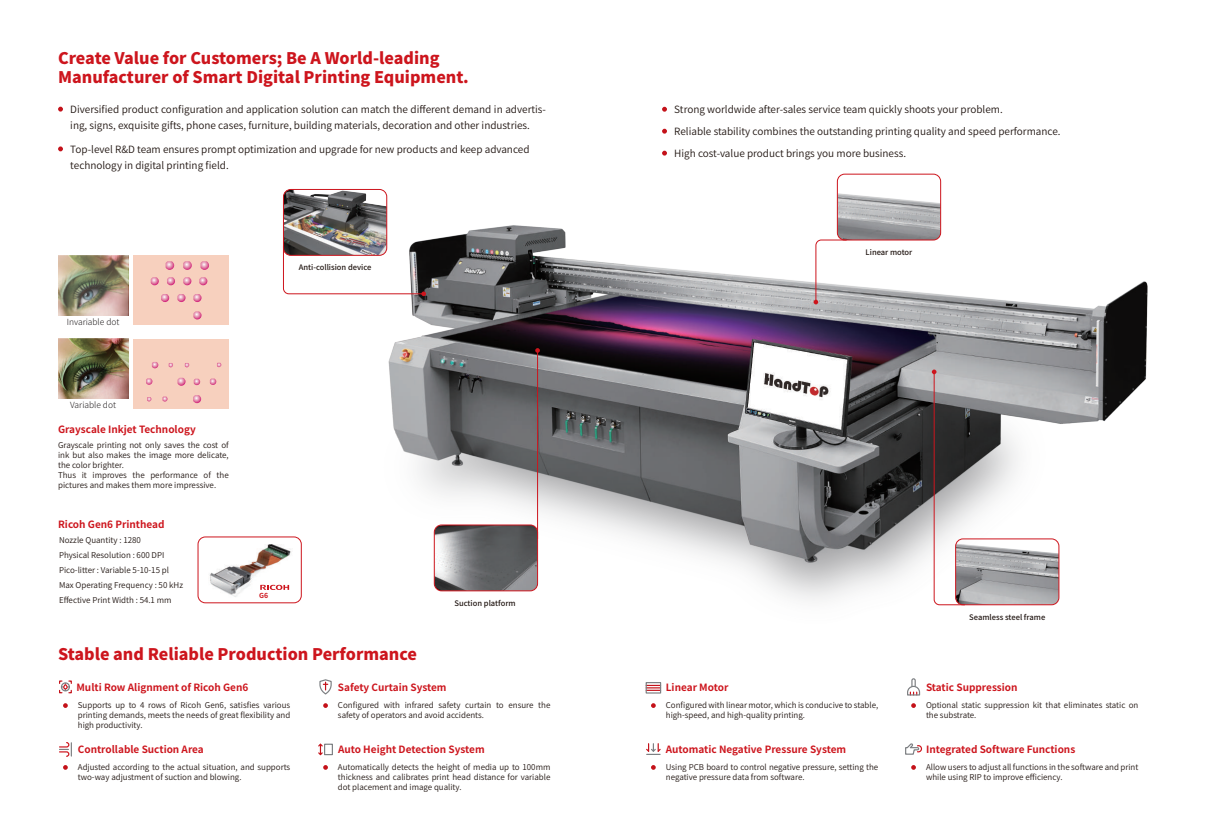
<style>
.page{position:relative;width:1208px;height:825px;background:#fff}
.page>*{position:absolute;margin:0;border:0;box-sizing:border-box;transform-origin:0 0}
.t1{font:800 16px/19.2px "Source Han Sans CN";color:#cd151d}
.t2{font:10px/16px "Source Han Sans CN";color:#221713}
.t3{font:700 10px "Source Han Sans CN";color:#cd151d}
.t4{font:300 8.5px "Source Han Sans SC";color:#231f20}
.t5{font:8px/10px "Source Han Sans CN";color:#221713}
.t6{font:500 7.6px "Source Han Sans CN";color:#221713}
.t7{font:700 6.9px "Source Han Sans CN";color:#cd151d}
</style>
<div class="page">
<img style="left:387px;top:173px;width:761px;height:433px">
<svg style="left:58px;top:107px;width:5px;height:5px"></svg>
<svg style="left:58px;top:146px;width:5px;height:5px"></svg>
<svg style="left:662px;top:129px;width:5px;height:5px"></svg>
<svg style="left:662px;top:107px;width:5px;height:5px"></svg>
<svg style="left:662px;top:151px;width:5px;height:5px"></svg>
<div style="left:198px;top:537px;width:103px;height:66px;border:1px solid #cd151d;border-radius:7px"></div>
<img style="left:283px;top:189px;width:104px;height:56px">
<div style="left:283px;top:189px;width:104px;height:67px;border:1px solid #cd151d;border-radius:7px"></div>
<img style="left:965px;top:539px;width:94px;height:66px">
<div style="left:955px;top:539px;width:104px;height:66px;border:1px solid #cd151d;border-radius:7px"></div>
<img style="left:434px;top:525px;width:103px;height:66px">
<div style="left:434px;top:525px;width:104px;height:66px;border:1px solid #cd151d;border-radius:7px"></div>
<img style="left:58px;top:339px;width:70px;height:60px">
<div style="left:133px;top:339px;width:96px;height:69px;background:#f7d0be"></div>
<svg style="left:169px;top:363px;width:4px;height:4px"></svg>
<svg style="left:185px;top:363px;width:4px;height:4px"></svg>
<svg style="left:217px;top:363px;width:4px;height:4px"></svg>
<svg style="left:147px;top:397px;width:4px;height:4px"></svg>
<svg style="left:162px;top:397px;width:5px;height:5px"></svg>
<svg style="left:194px;top:379px;width:6px;height:6px"></svg>
<svg style="left:210px;top:379px;width:6px;height:6px"></svg>
<svg style="left:152px;top:362px;width:6px;height:6px"></svg>
<svg style="left:146px;top:378px;width:6px;height:7px"></svg>
<svg style="left:177px;top:378px;width:8px;height:8px"></svg>
<svg style="left:193px;top:395px;width:8px;height:8px"></svg>
<div style="left:133px;top:255px;width:96px;height:70px;background:#f7d0be"></div>
<svg style="left:166px;top:261px;width:8px;height:9px"></svg>
<svg style="left:183px;top:261px;width:9px;height:9px"></svg>
<svg style="left:200px;top:261px;width:9px;height:9px"></svg>
<svg style="left:167px;top:277px;width:8px;height:8px"></svg>
<svg style="left:183px;top:277px;width:8px;height:8px"></svg>
<svg style="left:199px;top:277px;width:8px;height:8px"></svg>
<svg style="left:161px;top:294px;width:8px;height:8px"></svg>
<svg style="left:177px;top:294px;width:8px;height:8px"></svg>
<svg style="left:193px;top:294px;width:8px;height:8px"></svg>
<svg style="left:193px;top:311px;width:8px;height:8px"></svg>
<svg style="left:151px;top:277px;width:8px;height:8px"></svg>
<img style="left:58px;top:255px;width:70px;height:60px">
<img style="left:209px;top:544px;width:82px;height:53px">
<svg style="left:260px;top:585px;width:29px;height:5px"></svg>
<svg style="left:323px;top:765px;width:5px;height:5px"></svg>
<svg style="left:323px;top:703px;width:5px;height:5px"></svg>
<div style="left:324px;top:744px;width:9px;height:11px;border:1px solid #7d8083"></div>
<svg style="left:318px;top:743px;width:5px;height:13px"></svg>
<svg style="left:647px;top:685px;width:12px;height:6px"></svg>
<div style="left:645px;top:682px;width:16px;height:11px;border:1px solid #7d8083"></div>
<svg style="left:319px;top:679px;width:13px;height:16px"></svg>
<svg style="left:59px;top:680px;width:13px;height:14px"></svg>
<svg style="left:63px;top:765px;width:5px;height:5px"></svg>
<svg style="left:646px;top:744px;width:15px;height:11px"></svg>
<svg style="left:63px;top:703px;width:5px;height:5px"></svg>
<svg style="left:651px;top:703px;width:5px;height:5px"></svg>
<svg style="left:651px;top:765px;width:5px;height:5px"></svg>
<svg style="left:59px;top:742px;width:13px;height:15px"></svg>
<svg style="left:905px;top:743px;width:17px;height:12px"></svg>
<svg style="left:911px;top:703px;width:5px;height:5px"></svg>
<svg style="left:911px;top:765px;width:5px;height:5px"></svg>
<svg style="left:907px;top:678px;width:13px;height:18px"></svg>
<hr style="left:537px;top:350px;width:1px;height:189px;background:#cd151d">
<img style="left:837px;top:174px;width:103px;height:66px">
<div style="left:837px;top:174px;width:104px;height:66px;border:1px solid #cd151d;border-radius:7px"></div>
<svg style="left:931px;top:370px;width:34px;height:235px"></svg>
<svg style="left:813px;top:239px;width:34px;height:65px"></svg>
<svg style="left:535px;top:348px;width:5px;height:5px"></svg>
<svg style="left:283px;top:245px;width:143px;height:51px"></svg>
<h1 class="t1" style="left:58px;top:48px;width:412px">Create Value for Customers; Be A World-leading<br>Manufacturer of Smart Digital Printing Equipment.</h1>
<p class="t2" style="left:70px;top:101px;width:477px">Diversified product configuration and application solution can match the different demand in advertis&shy;ing, signs, exquisite gifts, phone cases, furniture, building materials, decoration and other industries.</p>
<p class="t2" style="left:70px;top:142px;width:461px">Top-level R&amp;D team ensures prompt optimization and upgrade for new products and keep advanced technology in digital printing field.</p>
<p class="t4" style="left:67px;top:317px;width:54px">Invariable dot</p>
<p class="t6" style="left:299px;top:263px;width:74px">Anti-collision device</p>
<p class="t4" style="left:70px;top:401px;width:47px">Variable dot</p>
<p class="t3" style="left:58px;top:424px;width:139px">Grayscale Inkjet Technology</p>
<p class="t5" style="left:58px;top:440px;width:172px">Grayscale printing not only saves the cost of ink but also makes the image more delicate, the color brighter.<br>Thus it improves the performance of the pictures and makes them more impressive.</p>
<p class="t3" style="left:58px;top:519px;width:108px">Ricoh Gen6 Printhead</p>
<p class="t5" style="left:59px;top:533px;width:126px;line-height:15px">Nozzle Quantity : 1280<br>Physical Resolution : 600 DPI<br>Pico-litter : Variable 5-10-15 pl<br>Max Operating Frequency : 50 kHz<br>Effective Print Width : 54.1 mm</p>
<p class="t7" style="left:259px;top:591px;width:11px">G6</p>
<p class="t6" style="left:454px;top:599px;width:63px">Suction platform</p>
<h1 class="t1" style="left:58px;top:645px;width:360px">Stable and Reliable Production Performance</h1>
<p class="t3" style="left:76px;top:681px;width:173px">Multi Row Alignment of Ricoh Gen6</p>
<p class="t3" style="left:338px;top:681px;width:110px">Safety Curtain System</p>
<p class="t5" style="left:78px;top:700px;width:214px;text-align:justify">Supports up to 4 rows of Ricoh Gen6, satisfies various printing demands, meets the needs of great flexibility and high productivity.</p>
<p class="t5" style="left:338px;top:700px;width:214px">Configured with infrared safety curtain to ensure the safety of operators and avoid accidents.</p>
<p class="t3" style="left:78px;top:743px;width:127px">Controllable Suction Area</p>
<p class="t3" style="left:338px;top:743px;width:148px">Auto Height Detection System</p>
<p class="t5" style="left:78px;top:762px;width:214px">Adjusted according to the actual situation, and supports two-way adjustment of suction and blowing.</p>
<p class="t5" style="left:338px;top:762px;width:214px;text-align:justify">Automatically detects the height of media up to 100mm thickness and calibrates print head distance for variable dot placement and image quality.</p>
<p class="t2" style="left:674px;top:101px;width:330px">Strong worldwide after-sales service team quickly shoots your problem.</p>
<p class="t2" style="left:674px;top:146px;width:233px">High cost-value product brings you more business.</p>
<p class="t2" style="left:674px;top:124px;width:388px">Reliable stability combines the outstanding printing quality and speed performance.</p>
<p class="t6" style="left:865px;top:248px;width:48px">Linear motor</p>
<p class="t6" style="left:969px;top:613px;width:78px">Seamless steel frame</p>
<p class="t3" style="left:666px;top:681px;width:64px">Linear Motor</p>
<p class="t3" style="left:926px;top:681px;width:93px">Static Suppression</p>
<p class="t5" style="left:666px;top:700px;width:214px">Configured with linear motor, which is conducive to stable, high-speed, and high-quality printing.</p>
<p class="t5" style="left:926px;top:700px;width:214px">Optional static suppression kit that eliminates static on the substrate.</p>
<p class="t3" style="left:666px;top:743px;width:182px">Automatic Negative Pressure System</p>
<p class="t3" style="left:926px;top:743px;width:151px">Integrated Software Functions</p>
<p class="t5" style="left:666px;top:762px;width:214px">Using PCB board to control negative pressure, setting the negative pressure data from software.</p>
<p class="t5" style="left:926px;top:762px;width:214px">Allow users to adjust all functions in the software and print while using RIP to improve efficiency.</p>
</div>
